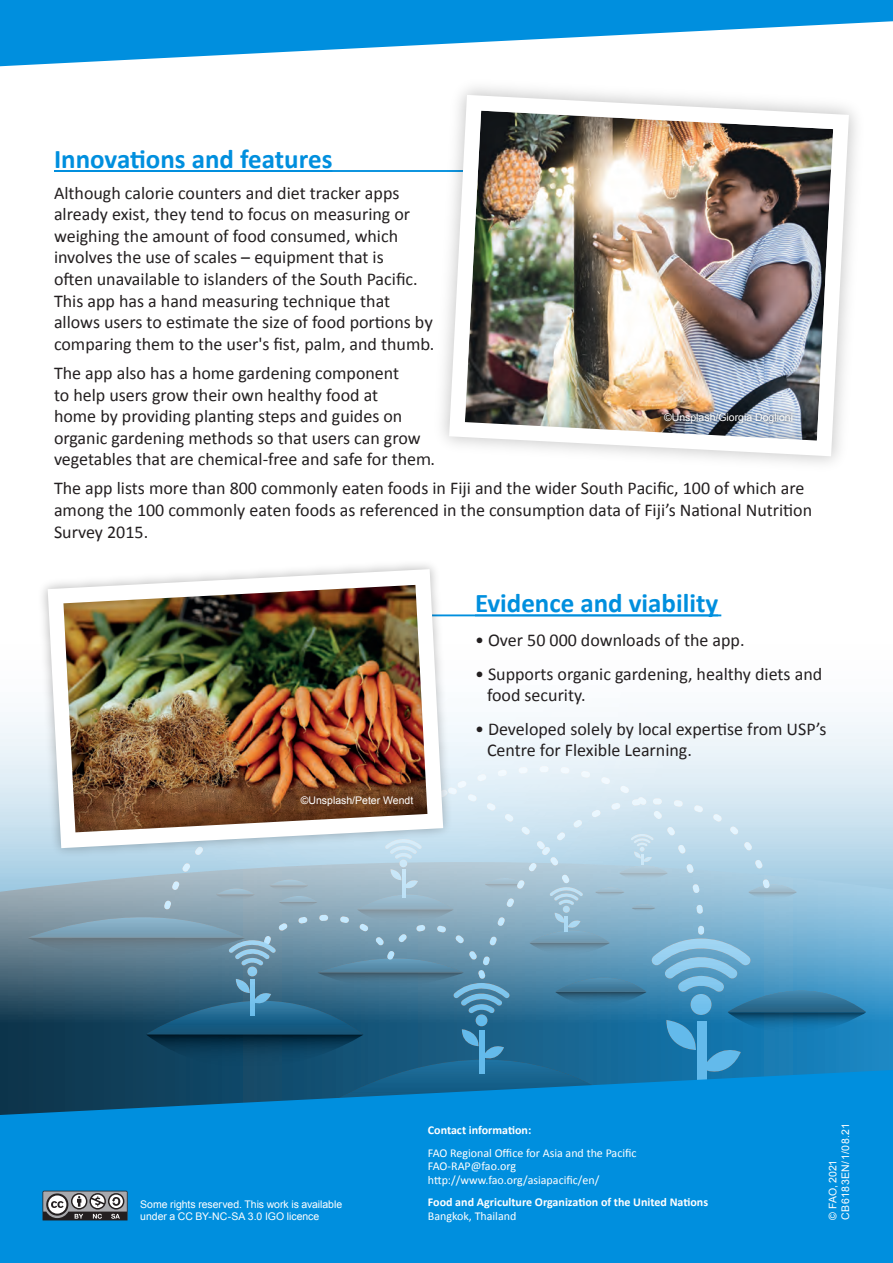
<style>
.page{position:relative;width:893px;height:1263px;background:#fff}
.page>*{position:absolute;margin:0;border:0;box-sizing:border-box;transform-origin:0 0}
.t1{font:700 27px "Calibri";color:#008fde}
.t2{font:18px/21.6px "Calibri";color:#231f20}
.t3{font:12px/13.5px "Calibri";color:#fff}
.t4{font:700 12px "Calibri";color:#fff}
.t5{font:10.5px/12.6px "Arial";color:#fff}
.t6{font:10.5px "Arial";letter-spacing:.04em;color:#fff}
</style>
<div class="page">
<svg style="left:0;top:717px;width:893px;height:353px"></svg>
<hr style="left:54px;top:170px;width:429px;height:2px;background:#008fde">
<img style="left:426px;top:87px;width:430px;height:376px">
<img style="left:449px;top:95px;width:400px;height:361px">
<hr style="left:292px;top:614px;width:429px;height:2px;background:#008fde">
<img style="left:34px;top:564px;width:423px;height:298px">
<img style="left:48px;top:569px;width:395px;height:279px">
<svg style="left:0;top:0;width:893px;height:66px;fill:#008fde"></svg>
<svg style="left:0;top:1070px;width:893px;height:193px;fill:#008fde"></svg>
<svg style="left:43px;top:1191px;width:85px;height:29px"></svg>
<h1 class="t1" style="left:54px;top:140px;width:280px">Innovations and features</h1>
<p class="t2" style="left:54px;top:181px;width:382px">Although calorie counters and diet tracker apps already exist, they tend to focus on measuring or weighing the amount of food consumed, which involves the use of scales – equipment that is<br>often unavailable to islanders of the South Pacific.<br>This app has a hand measuring technique that allows users to estimate the size of food portions by comparing them to the user's fist, palm, and thumb.</p>
<p class="t2" style="left:54px;top:362px;width:383px">The app also has a home gardening component<br>to help users grow their own healthy food at<br>home by providing planting steps and guides on organic gardening methods so that users can grow vegetables that are chemical-free and safe for them.</p>
<p class="t2" style="left:54px;top:477px;width:760px">The app lists more than 800 commonly eaten foods in Fiji and the wider South Pacific, 100 of which are among the 100 commonly eaten foods as referenced in the consumption data of Fiji’s National Nutrition<br>Survey 2015.</p>
<p class="t5" style="left:664px;top:411px;width:131px">©Unsplash/Giorgia Doglioni</p>
<p class="t5" style="left:301px;top:794px;width:114px">©Unsplash/Peter Wendt</p>
<h1 class="t1" style="left:475px;top:584px;width:245px">Evidence and viability</h1>
<p class="t2" style="left:475px;top:629px;width:271px">• Over 50 000 downloads of the app.</p>
<p class="t2" style="left:487px;top:662px;width:337px;text-indent:-12px">• Supports organic gardening, healthy diets and food security.</p>
<p class="t2" style="left:487px;top:717px;width:341px;text-indent:-12px">• Developed solely by local expertise from USP’s<br>Centre for Flexible Learning.</p>
<p class="t5" style="left:140px;top:1198px;width:203px">Some rights reserved. This work is available under a CC BY-NC-SA 3.0 IGO licence</p>
<p class="t4" style="left:428px;top:1122px;width:105px">Contact information:</p>
<p class="t3" style="left:428px;top:1146px;width:210px">FAO Regional Office for Asia and the Pacific<br>FAO-RAP@fao.org http://www.fao.org/asiapacific/en/</p>
<p class="t4" style="left:428px;top:1194px;width:282px">Food and Agriculture Organization of the United Nations</p>
<p class="t3" style="left:428px;top:1209px;width:90px">Bangkok, Thailand</p>
<p class="t6" style="left:839px;top:1219px;width:98px;rotate:-90deg">CB6183EN/1/08.21</p>
<p class="t5" style="left:826px;top:1219px;width:61px;rotate:-90deg">© FAO, 2021</p>
</div>
